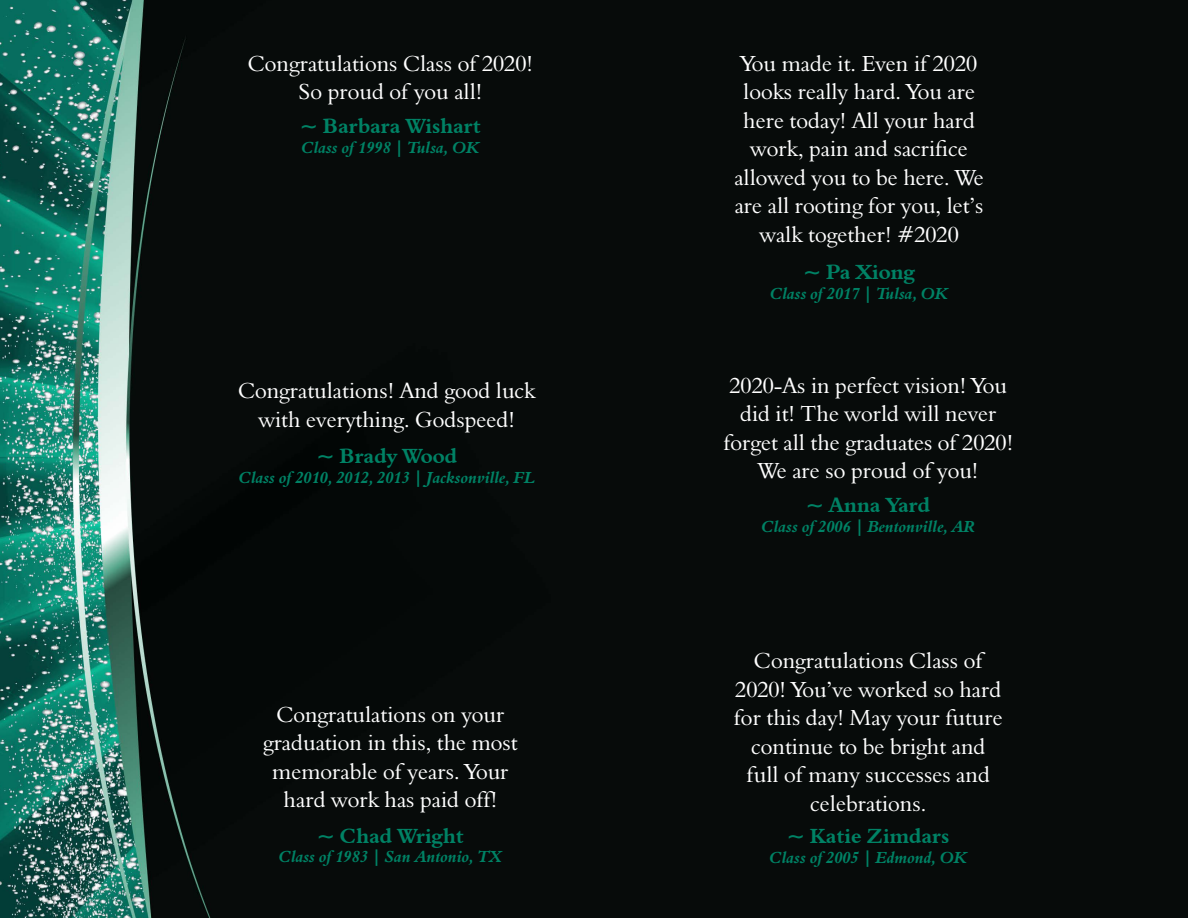
<style>
.page{position:relative;width:1188px;height:918px;background:#fff}
.page>*{position:absolute;margin:0;border:0;box-sizing:border-box;transform-origin:0 0}
.t1{font:22.5px/28.5px "Aldine 401 BT Roman A";color:#fff;text-align:center}
.t2{font:21px "Aldine 401 BT Bold A";color:#008265}
.t3{font:16.5px "Aldine 401 BT Bold Italic A";color:#008265}
</style>
<div class="page">
<img style="left:0;top:0;width:1188px;height:918px">
<p class="t1" style="left:248px;top:49px;width:287px">Congratulations Class of 2020!<br>So proud of you all!</p>
<h2 class="t2" style="left:300px;top:113px;width:182px">~ Barbara Wishart</h2>
<h3 class="t3" style="left:301px;top:137px;width:179px">Class of 1998 | Tulsa, OK</h3>
<p class="t1" style="left:238px;top:376px;width:299px">Congratulations! And good luck with everything. Godspeed!</p>
<h2 class="t2" style="left:317px;top:443px;width:142px">~ Brady Wood</h2>
<h3 class="t3" style="left:239px;top:467px;width:298px">Class of 2010, 2012, 2013 | Jacksonville, FL</h3>
<p class="t1" style="left:263px;top:699px;width:256px">Congratulations on your graduation in this, the most memorable of years. Your hard work has paid off!</p>
<h2 class="t2" style="left:317px;top:822px;width:148px">~ Chad Wright</h2>
<h3 class="t3" style="left:279px;top:847px;width:225px">Class of 1983 | San Antonio, TX</h3>
<p class="t1" style="left:734px;top:49px;width:251px">You made it. Even if 2020 looks really hard. You are here today! All your hard work, pain and sacrifice allowed you to be here. We are all rooting for you, let’s walk together! #2020</p>
<h2 class="t2" style="left:803px;top:259px;width:113px">~ Pa Xiong</h2>
<h3 class="t3" style="left:770px;top:283px;width:179px">Class of 2017 | Tulsa, OK</h3>
<p class="t1" style="left:723px;top:371px;width:291px">2020-As in perfect vision! You did it! The world will never forget all the graduates of 2020!<br>We are so proud of you!</p>
<h2 class="t2" style="left:806px;top:492px;width:126px">~ Anna Yard</h2>
<h3 class="t3" style="left:762px;top:516px;width:215px">Class of 2006 | Bentonville, AR</h3>
<p class="t1" style="left:734px;top:646px;width:270px">Congratulations Class of<br>2020! You’ve worked so hard for this day! May your future continue to be bright and full of many successes and celebrations.</p>
<h2 class="t2" style="left:787px;top:823px;width:164px">~ Katie Zimdars</h2>
<h3 class="t3" style="left:770px;top:847px;width:199px">Class of 2005 | Edmond, OK</h3>
</div>
